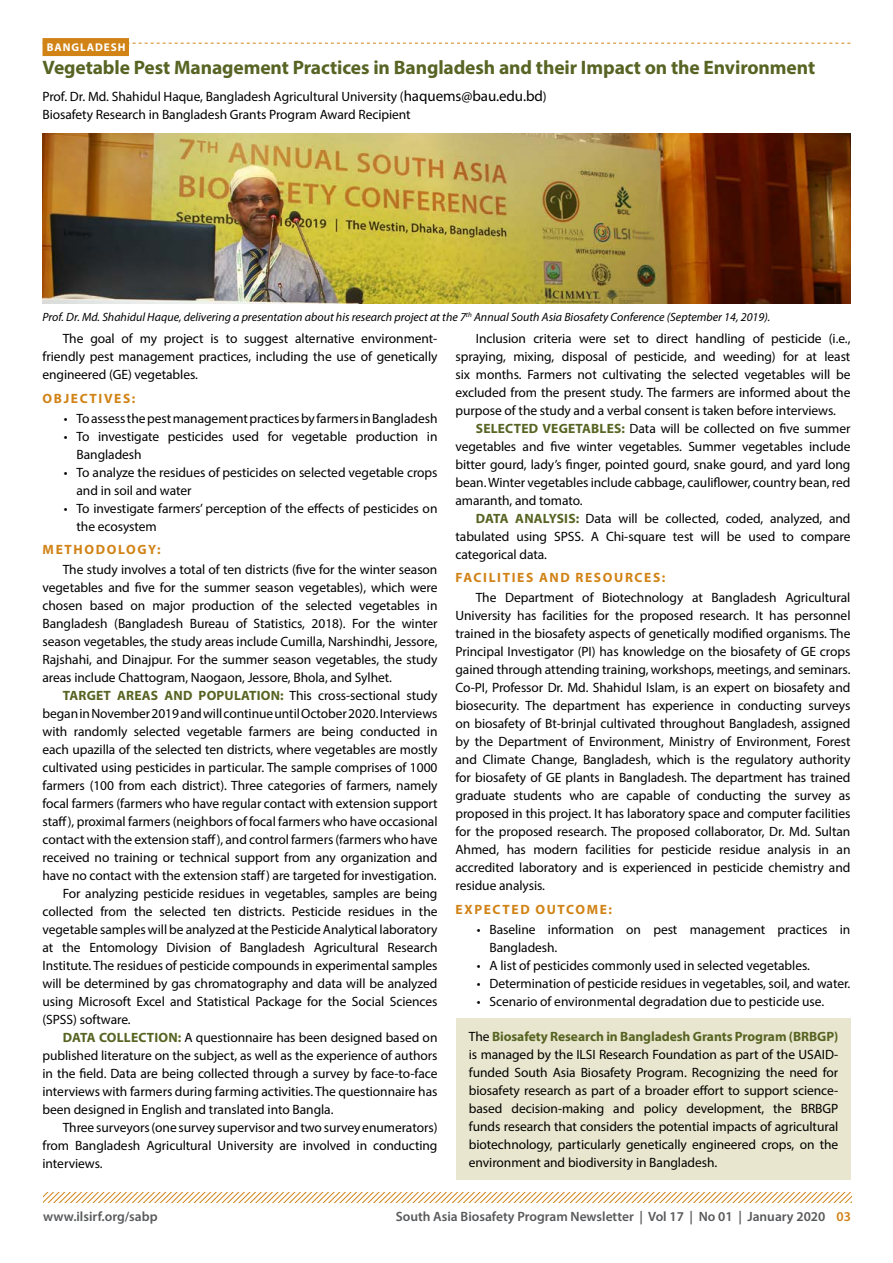
<style>
.page{position:relative;width:893px;height:1263px;background:#fff}
.page>*{position:absolute;margin:0;border:0;box-sizing:border-box;transform-origin:0 0}
.t1{font:700 19.5px "Myriad Pro";letter-spacing:-.005em;color:#576423}
.t2{font:13.5px/18px "Myriad Pro";letter-spacing:-.005em;color:#000;text-align:justify}
.t3{font:600 13.5px "Myriad Pro";color:#58595b}
.t4{font:700 13.5px "Myriad Pro";letter-spacing:.12em;color:#d18316}
.t5{font:700 13.5px "Myriad Pro";letter-spacing:.015em;color:#576423}
.t6{font:italic 12px "Myriad Pro";color:#000}
.t7{font:700 11.25px "Myriad Pro";letter-spacing:.08em;color:#fff}
.s1{font-size:15px}
.s2{font-weight:400;color:#000}
.s3{font-weight:700;color:#576423}
.s4{color:#d18316}
</style>
<div class="page">
<svg style="left:43px;top:1193px;width:808px;height:9px"></svg>
<div style="left:43px;top:38px;width:86px;height:18px;background:#d18316"></div>
<svg style="left:129px;top:43px;width:721px;height:1px"></svg>
<div style="left:456px;top:1018px;width:395px;height:161px;background:#e8e6ce"></div>
<img style="left:43px;top:134px;width:807px;height:169px">
<p class="t7" style="left:47px;top:40px;width:80px">BANGLADESH</p>
<h1 class="t1" style="left:43px;top:55px;width:774px">Vegetable Pest Management Practices in Bangladesh and their Impact on the Environment</h1>
<p class="t2" style="left:43px;top:87px;width:506px">Prof. Dr. Md. Shahidul Haque, Bangladesh Agricultural University (<span class="s1">haquems@bau.edu.bd</span>)<br>Biosafety Research in Bangladesh Grants Program Award Recipient</p>
<p class="t6" style="left:43px;top:309px;width:729px">Prof. Dr. Md. Shahidul Haque, delivering a presentation about his research project at the 7<sup>th</sup> Annual South Asia Biosafety Conference (September 14, 2019).</p>
<p class="t2" style="left:43px;top:330px;width:396px;text-indent:20px">The goal of my project is to suggest alternative environment&shy;friendly pest management practices, including the use of genetically engineered (GE) vegetables.</p>
<p class="t4" style="left:43px;top:389px;width:94px">OBJECTIVES:</p>
<p class="t2" style="left:64px;top:409px;width:375px">• To assess the pest management practices by farmers in Bangladesh</p>
<p class="t2" style="left:77px;top:427px;width:362px;text-indent:-13px">• To investigate pesticides used for vegetable production in<br>Bangladesh</p>
<p class="t2" style="left:77px;top:463px;width:362px;text-indent:-13px">• To analyze the residues of pesticides on selected vegetable crops and in soil and water</p>
<p class="t2" style="left:77px;top:499px;width:362px;text-indent:-13px">• To investigate farmers’ perception of the effects of pesticides on the ecosystem</p>
<p class="t4" style="left:43px;top:540px;width:120px">METHODOLOGY:</p>
<p class="t2" style="left:43px;top:560px;width:396px;text-indent:20px">The study involves a total of ten districts (five for the winter season vegetables and five for the summer season vegetables), which were chosen based on major production of the selected vegetables in Bangladesh (Bangladesh Bureau of Statistics, 2018). For the winter season vegetables, the study areas include Cumilla, Narshindhi, Jessore, Rajshahi, and Dinajpur. For the summer season vegetables, the study areas include Chattogram, Naogaon, Jessore, Bhola, and Sylhet.</p>
<p class="t5" style="left:63px;top:686px;width:376px">TARGET AREAS AND POPULATION: <span class="s2">This cross-sectional study</span></p>
<p class="t2" style="left:43px;top:704px;width:396px">began in November 2019 and will continue until October 2020. Interviews</p>
<p class="t2" style="left:43px;top:722px;width:396px">with randomly selected vegetable farmers are being conducted in</p>
<p class="t2" style="left:43px;top:740px;width:396px">each upazilla of the selected ten districts, where vegetables are mostly</p>
<p class="t2" style="left:43px;top:758px;width:396px">cultivated using pesticides in particular. The sample comprises of 1000</p>
<p class="t2" style="left:43px;top:776px;width:396px">farmers (100 from each district). Three categories of farmers, namely</p>
<p class="t2" style="left:43px;top:794px;width:396px">focal farmers (farmers who have regular contact with extension support</p>
<p class="t2" style="left:43px;top:812px;width:396px">staff), proximal farmers (neighbors of focal farmers who have occasional</p>
<p class="t2" style="left:43px;top:830px;width:396px">contact with the extension staff), and control farmers (farmers who have</p>
<p class="t2" style="left:43px;top:848px;width:396px">received no training or technical support from any organization and</p>
<p class="t2" style="left:43px;top:866px;width:396px">have no contact with the extension staff) are targeted for investigation.</p>
<p class="t2" style="left:63px;top:884px;width:376px">For analyzing pesticide residues in vegetables, samples are being</p>
<p class="t2" style="left:43px;top:902px;width:396px">collected from the selected ten districts. Pesticide residues in the</p>
<p class="t2" style="left:43px;top:920px;width:396px">vegetable samples will be analyzed at the Pesticide Analytical laboratory</p>
<p class="t2" style="left:43px;top:938px;width:396px">at the Entomology Division of Bangladesh Agricultural Research</p>
<p class="t2" style="left:43px;top:956px;width:396px">Institute. The residues of pesticide compounds in experimental samples</p>
<p class="t2" style="left:43px;top:974px;width:396px">will be determined by gas chromatography and data will be analyzed</p>
<p class="t2" style="left:43px;top:992px;width:396px">using Microsoft Excel and Statistical Package for the Social Sciences</p>
<p class="t2" style="left:43px;top:1010px;width:90px">(SPSS) software.</p>
<p class="t2" style="left:63px;top:1028px;width:376px"><span class="s3">DATA COLLECTION:</span> A questionnaire has been designed based on</p>
<p class="t2" style="left:43px;top:1046px;width:396px">published literature on the subject, as well as the experience of authors</p>
<p class="t2" style="left:43px;top:1064px;width:396px">in the field. Data are being collected through a survey by face-to-face</p>
<p class="t2" style="left:43px;top:1082px;width:396px">interviews with farmers during farming activities. The questionnaire has</p>
<p class="t2" style="left:43px;top:1100px;width:292px">been designed in English and translated into Bangla.</p>
<p class="t2" style="left:63px;top:1118px;width:376px">Three surveyors (one survey supervisor and two survey enumerators)</p>
<p class="t2" style="left:43px;top:1136px;width:396px">from Bangladesh Agricultural University are involved in conducting</p>
<p class="t2" style="left:43px;top:1154px;width:62px">interviews.</p>
<p class="t2" style="left:455px;top:329px;width:396px;text-indent:20px">Inclusion criteria were set to direct handling of pesticide (i.e., spraying, mixing, disposal of pesticide, and weeding) for at least six months. Farmers not cultivating the selected vegetables will be excluded from the present study. The farmers are informed about the purpose of the study and a verbal consent is taken before interviews.</p>
<p class="t2" style="left:455px;top:419px;width:396px;text-indent:20px"><span class="s3">SELECTED VEGETABLES:</span> Data will be collected on five summer vegetables and five winter vegetables. Summer vegetables include bitter gourd, lady’s finger, pointed gourd, snake gourd, and yard long bean. Winter vegetables include cabbage, cauliflower, country bean, red amaranth, and tomato.</p>
<p class="t2" style="left:455px;top:509px;width:396px;text-indent:20px"><span class="s3">DATA ANALYSIS:</span> Data will be collected, coded, analyzed, and tabulated using SPSS. A Chi-square test will be used to compare categorical data.</p>
<p class="t4" style="left:456px;top:569px;width:211px">FACILITIES AND RESOURCES:</p>
<p class="t2" style="left:455px;top:589px;width:396px;text-indent:20px">The Department of Biotechnology at Bangladesh Agricultural University has facilities for the proposed research. It has personnel trained in the biosafety aspects of genetically modified organisms. The Principal Investigator (PI) has knowledge on the biosafety of GE crops gained through attending training, workshops, meetings, and seminars.<br>Co-PI, Professor Dr. Md. Shahidul Islam, is an expert on biosafety and biosecurity. The department has experience in conducting surveys on biosafety of Bt-brinjal cultivated throughout Bangladesh, assigned by the Department of Environment, Ministry of Environment, Forest and Climate Change, Bangladesh, which is the regulatory authority for biosafety of GE plants in Bangladesh. The department has trained graduate students who are capable of conducting the survey as proposed in this project. It has laboratory space and computer facilities for the proposed research. The proposed collaborator, Dr. Md. Sultan Ahmed, has modern facilities for pesticide residue analysis in an accredited laboratory and is experienced in pesticide chemistry and residue analysis.</p>
<p class="t4" style="left:456px;top:900px;width:158px">EXPECTED OUTCOME:</p>
<p class="t2" style="left:489px;top:920px;width:362px;text-indent:-13px">• Baseline information on pest management practices in<br>Bangladesh.</p>
<p class="t2" style="left:477px;top:956px;width:335px">• A list of pesticides commonly used in selected vegetables.</p>
<p class="t2" style="left:477px;top:974px;width:375px">• Determination of pesticide residues in vegetables, soil, and water.</p>
<p class="t2" style="left:477px;top:992px;width:349px">• Scenario of environmental degradation due to pesticide use.</p>
<p class="t2" style="left:469px;top:1027px;width:371px">The <span class="s3">Biosafety Research in Bangladesh Grants Program (BRBGP) </span>is managed by the ILSI Research Foundation as part of the USAID&shy;funded South Asia Biosafety Program. Recognizing the need for biosafety research as part of a broader effort to support science&shy;based decision-making and policy development, the BRBGP funds research that considers the potential impacts of agricultural biotechnology, particularly genetically engineered crops, on the environment and biodiversity in Bangladesh.</p>
<p class="t3" style="left:43px;top:1208px;width:116px">www.ilsirf.org/sabp</p>
<p class="t3" style="left:396px;top:1208px;width:457px">South Asia Biosafety Program Newsletter | Vol 17 | No 01 | January 2020 <span class="s4">03</span></p>
</div>
